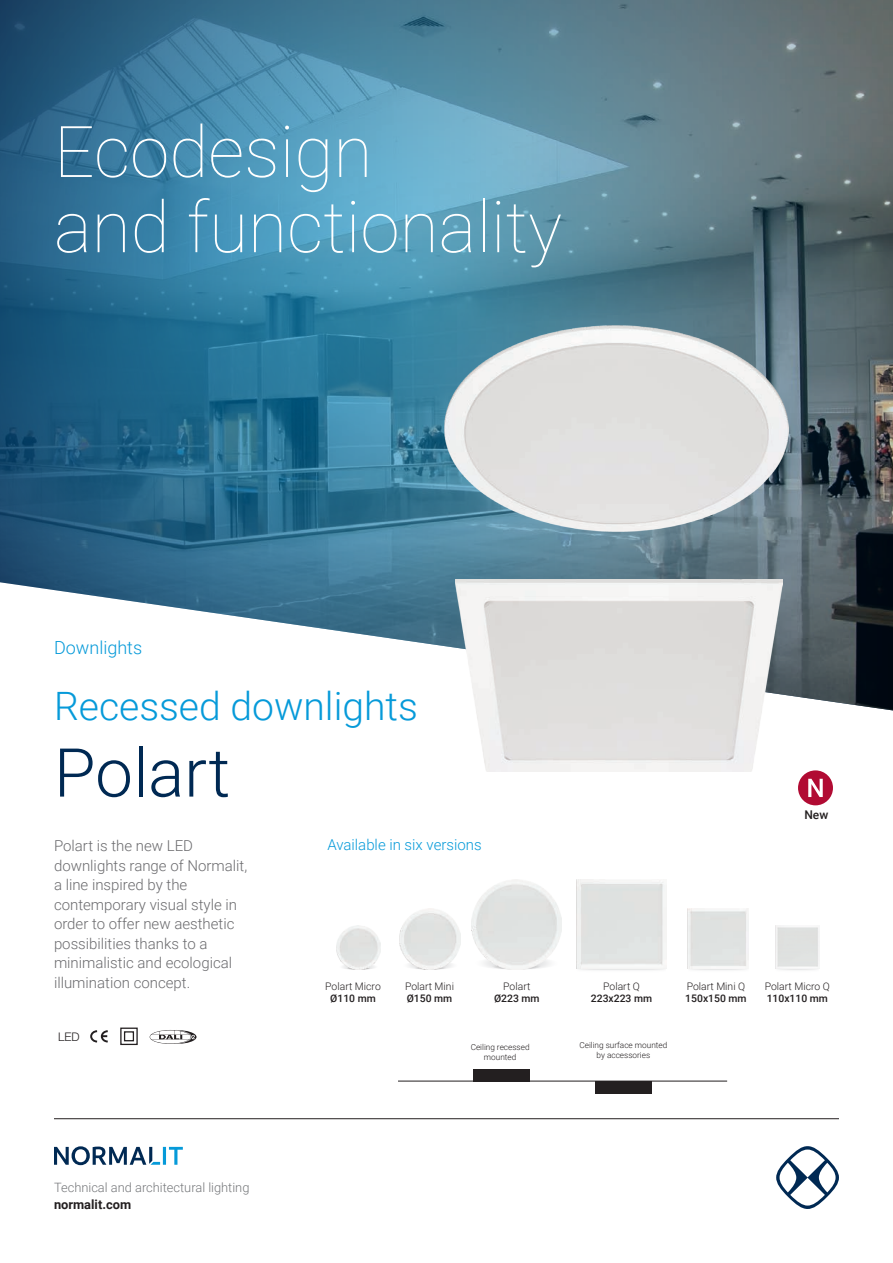
<style>
.page{position:relative;width:893px;height:1263px;background:#fff}
.page>*{position:absolute;margin:0;border:0;box-sizing:border-box;transform-origin:0 0}
.t1{font:100 71.25px/75.3px "Roboto";color:#fff}
.t2{font:300 67.5px "Roboto";color:#002953}
.t3{font:300 39.15px "Roboto";color:#069ad9}
.t4{font:300 18px "Roboto";color:#069ad9}
.t5{font:300 15px/19.5px "Roboto";color:#6b6b6e}
.t6{font:300 15px "Roboto";color:#069ad9}
.t7{font:300 12.9px "Roboto";color:#76787b}
.t8{font:700 12.9px "Roboto";color:#231f20}
.t9{font:500 12px "Roboto";color:#231f20}
.t10{font:300 11.85px "Helvetica Neue LT Std";color:#231f20}
.t11{font:300 10.35px "Roboto";color:#231f20}
.t12{font:500 10.35px "Roboto";color:#231f20}
.t13{font:300 8.25px/10.5px "Roboto";color:#231f20;text-align:center}
</style>
<div class="page">
<img style="left:0;top:0;width:893px;height:710px">
<img style="left:456px;top:579px;width:326px;height:192px">
<img style="left:444px;top:325px;width:344px;height:206px">
<div style="left:577px;top:952px;width:89px;height:21px;background:linear-gradient(to right,#f7f7f8,#f6f7f7)"></div>
<svg style="left:577px;top:968px;width:89px;height:1px"></svg>
<img style="left:577px;top:879px;width:89px;height:89px">
<div style="left:688px;top:952px;width:60px;height:21px;background:linear-gradient(to right,#f7f7f8,#f7f7f8)"></div>
<svg style="left:688px;top:968px;width:60px;height:1px"></svg>
<img style="left:688px;top:908px;width:60px;height:60px">
<div style="left:776px;top:952px;width:43px;height:21px;background:linear-gradient(to right,#f8f8f8,#f7f8f8)"></div>
<svg style="left:776px;top:968px;width:43px;height:1px"></svg>
<img style="left:775px;top:925px;width:44px;height:43px">
<img style="left:471px;top:879px;width:91px;height:91px">
<img style="left:400px;top:908px;width:61px;height:62px">
<img style="left:336px;top:925px;width:44px;height:45px">
<svg style="left:90px;top:1030px;width:18px;height:13px"></svg>
<svg style="left:120px;top:1027px;width:18px;height:19px"></svg>
<hr style="left:398px;top:1081px;width:329px;height:1px;background:#231f20">
<div style="left:474px;top:1069px;width:56px;height:12px;background:#231f20"></div>
<div style="left:595px;top:1081px;width:56px;height:12px;background:#231f20"></div>
<div style="left:798px;top:770px;width:35px;height:35px;background:#b10b33;border-radius:50%"></div>
<svg style="left:808px;top:779px;width:15px;height:18px"></svg>
<hr style="left:54px;top:1118px;width:785px;height:1px;background:#231f20">
<hr style="left:163px;top:1147px;width:3px;height:18px;background:#069ad9">
<svg style="left:169px;top:1147px;width:14px;height:18px"></svg>
<svg style="left:54px;top:1146px;width:106px;height:19px"></svg>
<svg style="left:776px;top:1146px;width:63px;height:63px"></svg>
<svg style="left:150px;top:1030px;width:47px;height:14px"></svg>
<h1 class="t1" style="left:54px;top:111px;width:510px">Ecodesign<br>and functionality</h1>
<p class="t4" style="left:54px;top:634px;width:90px">Downlights</p>
<h3 class="t3" style="left:54px;top:679px;width:365px">Recessed downlights</h3>
<h2 class="t2" style="left:54px;top:725px;width:178px">Polart</h2>
<p class="t5" style="left:54px;top:835px;width:195px">Polart is the new LED downlights range of Normalit, a line inspired by the contemporary visual style in order to offer new aesthetic possibilities thanks to a minimalistic and ecological illumination concept.</p>
<p class="t6" style="left:327px;top:834px;width:156px">Available in six versions</p>
<p class="t11" style="left:325px;top:978px;width:57px">Polart Micro</p>
<p class="t12" style="left:330px;top:991px;width:47px">Ø110 mm</p>
<p class="t11" style="left:405px;top:978px;width:50px">Polart Mini</p>
<p class="t12" style="left:407px;top:991px;width:47px">Ø150 mm</p>
<p class="t11" style="left:503px;top:978px;width:29px">Polart</p>
<p class="t12" style="left:494px;top:991px;width:47px">Ø223 mm</p>
<p class="t11" style="left:603px;top:978px;width:38px">Polart Q</p>
<p class="t12" style="left:591px;top:991px;width:63px">223x223 mm</p>
<p class="t10" style="left:58px;top:1029px;width:23px">LED</p>
<p class="t13" style="left:471px;top:1041px;width:60px">Ceiling recessed mounted</p>
<p class="t13" style="left:579px;top:1039px;width:89px">Ceiling surface mounted by accessories</p>
<p class="t11" style="left:687px;top:978px;width:60px">Polart Mini Q</p>
<p class="t12" style="left:685px;top:991px;width:63px">150x150 mm</p>
<p class="t9" style="left:804px;top:806px;width:25px">New</p>
<p class="t11" style="left:765px;top:978px;width:67px">Polart Micro Q</p>
<p class="t12" style="left:767px;top:991px;width:63px">110x110 mm</p>
<p class="t7" style="left:54px;top:1179px;width:197px">Technical and architectural lighting</p>
<p class="t8" style="left:54px;top:1195px;width:79px">normalit.com</p>
</div>
